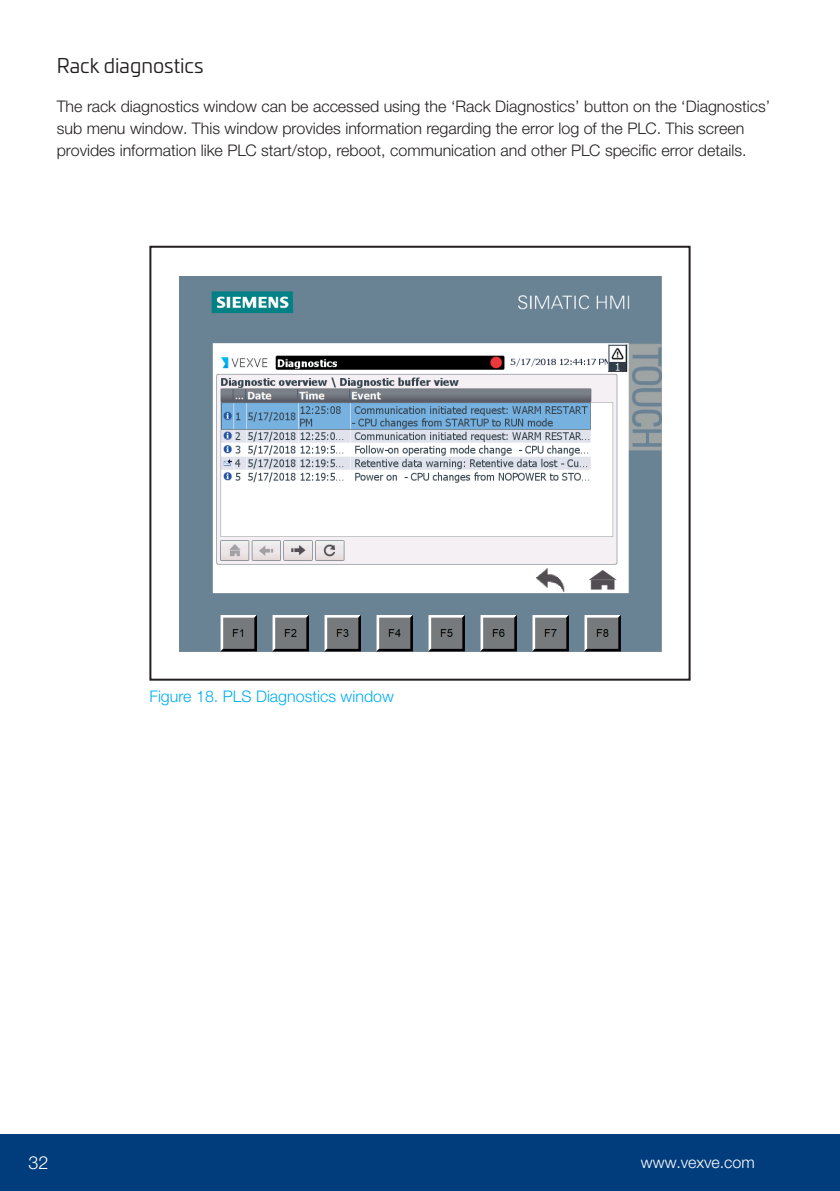
<style>
.page{position:relative;width:840px;height:1191px;background:#fff}
.page>*{position:absolute;margin:0;border:0;box-sizing:border-box;transform-origin:0 0}
.t1{font:20px "Univia Pro";color:#231f20}
.t2{font:300 18px "Helvetica Neue LTW1 G";color:#fff}
.t3{font:300 16px/22px "Helvetica Neue LTW1 G";color:#231f20}
.t4{font:300 16px "Helvetica Neue LTW1 G";color:#00aeef}
.t5{font:300 16px "Helvetica Neue LTW1 G";color:#fff}
</style>
<div class="page">
<div style="left:0;top:1134px;width:839px;height:57px;background:#013d7d"></div>
<hr style="left:839px;top:1134px;width:1px;height:57px;background:#013d7d">
<img style="left:179px;top:277px;width:482px;height:374px">
<div style="left:149px;top:246px;width:541px;height:434px;border:2px solid #231f20"></div>
<p class="t1" style="left:57px;top:51px;width:148px">Rack diagnostics</p>
<p class="t3" style="left:57px;top:95px;width:714px">The rack diagnostics window can be accessed using the ‘Rack Diagnostics’ button on the ‘Diagnostics’ sub menu window. This window provides information regarding the error log of the PLC. This screen provides information like PLC start/stop, reboot, communication and other PLC specific error details.</p>
<p class="t4" style="left:149px;top:687px;width:246px">Figure 18. PLS Diagnostics window</p>
<p class="t2" style="left:28px;top:1151px;width:22px">32</p>
<p class="t5" style="left:640px;top:1152px;width:116px">www.vexve.com</p>
</div>
